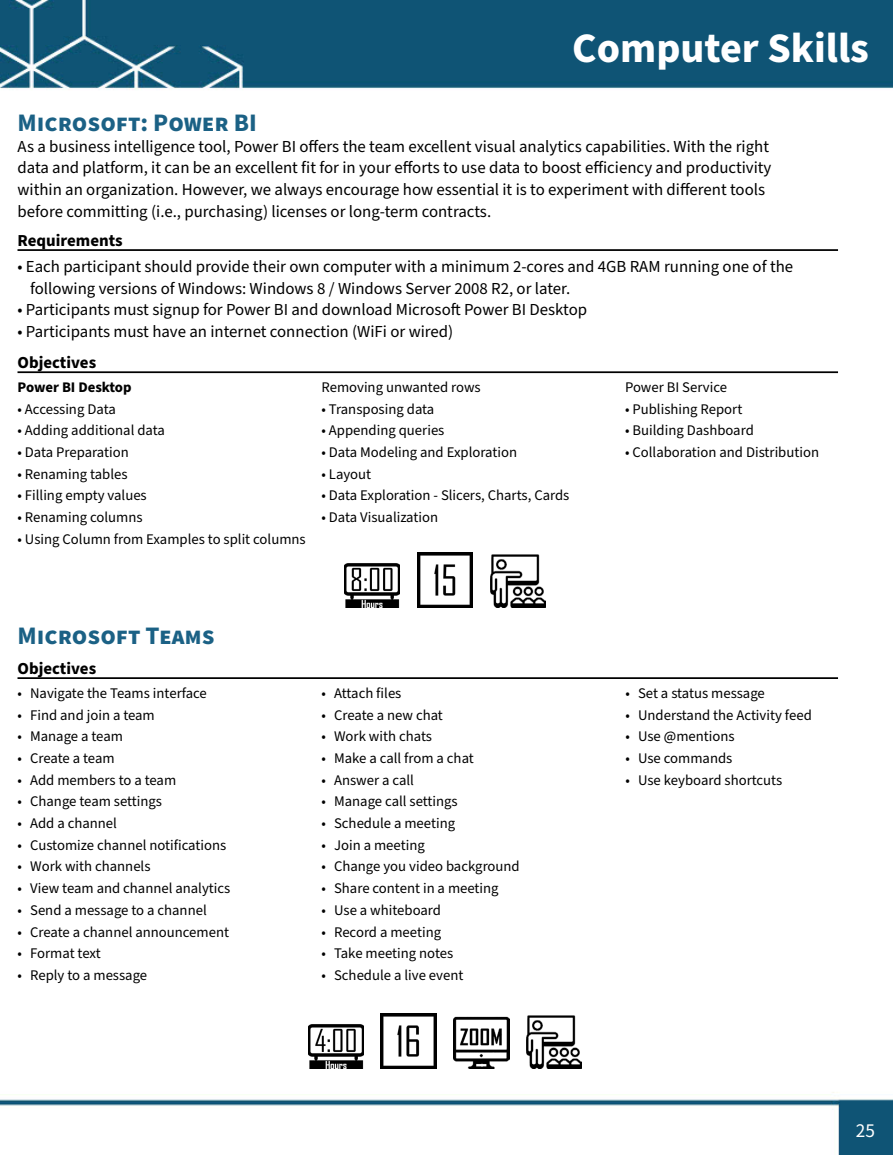
<style>
.page{position:relative;width:893px;height:1155px;background:#fff}
.page>*{position:absolute;margin:0;border:0;box-sizing:border-box;transform-origin:0 0}
.t1{font:700 42px "Source Sans Pro";color:#fff}
.t2{font:700 25.2px "Source Sans Pro";color:#1b6185}
.t3{font:19.25px "Source Sans Pro";color:#fff}
.t4{font:16.8px/21.7px "Source Sans Pro";color:#000}
.t5{font:700 16.8px "Source Sans Pro";color:#000}
.t6{font:14.7px "Source Sans Pro";color:#000}
.t7{font:700 14.7px "Source Sans Pro";color:#000}
</style>
<div class="page">
<img style="left:0;top:0;width:892px;height:1155px">
<hr style="left:17px;top:249px;width:821px;height:2px;background:#000">
<hr style="left:17px;top:371px;width:821px;height:2px;background:#000">
<hr style="left:17px;top:677px;width:821px;height:2px;background:#000">
<img style="left:344px;top:552px;width:56px;height:56px">
<img style="left:417px;top:552px;width:55px;height:56px">
<img style="left:490px;top:552px;width:55px;height:56px">
<img style="left:308px;top:1013px;width:55px;height:56px">
<img style="left:381px;top:1013px;width:55px;height:56px">
<img style="left:454px;top:1013px;width:55px;height:56px">
<img style="left:527px;top:1013px;width:55px;height:56px">
<h1 class="t1" style="left:572px;top:19px;width:298px">Computer Skills</h1>
<h2 class="t2" style="left:18px;top:105px;width:241px">Microsoft: Power BI</h2>
<p class="t4" style="left:18px;top:136px;width:755px">As a business intelligence tool, Power BI offers the team excellent visual analytics capabilities. With the right data and platform, it can be an excellent fit for in your efforts to use data to boost efficiency and productivity within an organization. However, we always encourage how essential it is to experiment with different tools before committing (i.e., purchasing) licenses or long-term contracts.</p>
<p class="t5" style="left:18px;top:229px;width:106px">Requirements</p>
<p class="t4" style="left:30px;top:256px;width:764px;text-indent:-13px">• Each participant should provide their own computer with a minimum 2-cores and 4GB RAM running one of the following versions of Windows: Windows 8 / Windows Server 2008 R2, or later.</p>
<p class="t4" style="left:18px;top:300px;width:571px">• Participants must signup for Power BI and download Microsoft Power BI Desktop</p>
<p class="t4" style="left:18px;top:321px;width:437px">• Participants must have an internet connection (WiFi or wired)</p>
<p class="t5" style="left:18px;top:351px;width:80px">Objectives</p>
<p class="t7" style="left:18px;top:377px;width:116px">Power BI Desktop</p>
<p class="t6" style="left:18px;top:399px;width:100px">• Accessing Data</p>
<p class="t6" style="left:18px;top:421px;width:149px">• Adding additional data</p>
<p class="t6" style="left:18px;top:442px;width:113px">• Data Preparation</p>
<p class="t6" style="left:18px;top:464px;width:112px">• Renaming tables</p>
<p class="t6" style="left:18px;top:486px;width:131px">• Filling empty values</p>
<p class="t6" style="left:18px;top:507px;width:127px">• Renaming columns</p>
<p class="t6" style="left:18px;top:529px;width:290px">• Using Column from Examples to split columns</p>
<p class="t6" style="left:321px;top:377px;width:161px">Removing unwanted rows</p>
<p class="t6" style="left:321px;top:399px;width:114px">• Transposing data</p>
<p class="t6" style="left:321px;top:421px;width:124px">• Appending queries</p>
<p class="t6" style="left:321px;top:442px;width:197px">• Data Modeling and Exploration</p>
<p class="t6" style="left:321px;top:464px;width:51px">• Layout</p>
<p class="t6" style="left:321px;top:486px;width:249px">• Data Exploration - Slicers, Charts, Cards</p>
<p class="t6" style="left:321px;top:507px;width:118px">• Data Visualization</p>
<p class="t6" style="left:625px;top:377px;width:104px">Power BI Service</p>
<p class="t6" style="left:625px;top:399px;width:119px">• Publishing Report</p>
<p class="t6" style="left:625px;top:421px;width:130px">• Building Dashboard</p>
<p class="t6" style="left:625px;top:442px;width:195px">• Collaboration and Distribution</p>
<h2 class="t2" style="left:18px;top:619px;width:198px">Microsoft Teams</h2>
<p class="t5" style="left:18px;top:657px;width:80px">Objectives</p>
<p class="t6" style="left:18px;top:683px;width:191px">• Navigate the Teams interface</p>
<p class="t6" style="left:18px;top:705px;width:139px">• Find and join a team</p>
<p class="t6" style="left:18px;top:727px;width:107px">• Manage a team</p>
<p class="t6" style="left:18px;top:748px;width:99px">• Create a team</p>
<p class="t6" style="left:18px;top:770px;width:160px">• Add members to a team</p>
<p class="t6" style="left:18px;top:792px;width:146px">• Change team settings</p>
<p class="t6" style="left:18px;top:813px;width:101px">• Add a channel</p>
<p class="t6" style="left:18px;top:835px;width:210px">• Customize channel notifications</p>
<p class="t6" style="left:18px;top:857px;width:134px">• Work with channels</p>
<p class="t6" style="left:18px;top:878px;width:214px">• View team and channel analytics</p>
<p class="t6" style="left:18px;top:900px;width:191px">• Send a message to a channel</p>
<p class="t6" style="left:18px;top:922px;width:213px">• Create a channel announcement</p>
<p class="t6" style="left:18px;top:944px;width:85px">• Format text</p>
<p class="t6" style="left:18px;top:965px;width:131px">• Reply to a message</p>
<p class="t6" style="left:321px;top:683px;width:81px">• Attach files</p>
<p class="t6" style="left:321px;top:705px;width:123px">• Create a new chat</p>
<p class="t6" style="left:321px;top:727px;width:112px">• Work with chats</p>
<p class="t6" style="left:321px;top:748px;width:154px">• Make a call from a chat</p>
<p class="t6" style="left:321px;top:770px;width:94px">• Answer a call</p>
<p class="t6" style="left:321px;top:792px;width:138px">• Manage call settings</p>
<p class="t6" style="left:321px;top:813px;width:135px">• Schedule a meeting</p>
<p class="t6" style="left:321px;top:835px;width:105px">• Join a meeting</p>
<p class="t6" style="left:321px;top:857px;width:200px">• Change you video background</p>
<p class="t6" style="left:321px;top:878px;width:179px">• Share content in a meeting</p>
<p class="t6" style="left:321px;top:900px;width:121px">• Use a whiteboard</p>
<p class="t6" style="left:321px;top:922px;width:121px">• Record a meeting</p>
<p class="t6" style="left:321px;top:944px;width:133px">• Take meeting notes</p>
<p class="t6" style="left:321px;top:965px;width:143px">• Schedule a live event</p>
<p class="t6" style="left:625px;top:683px;width:141px">• Set a status message</p>
<p class="t6" style="left:625px;top:705px;width:188px">• Understand the Activity feed</p>
<p class="t6" style="left:625px;top:727px;width:111px">• Use @mentions</p>
<p class="t6" style="left:625px;top:748px;width:108px">• Use commands</p>
<p class="t6" style="left:625px;top:770px;width:158px">• Use keyboard shortcuts</p>
<h3 class="t3" style="left:855px;top:1118px;width:21px">25</h3>
</div>
